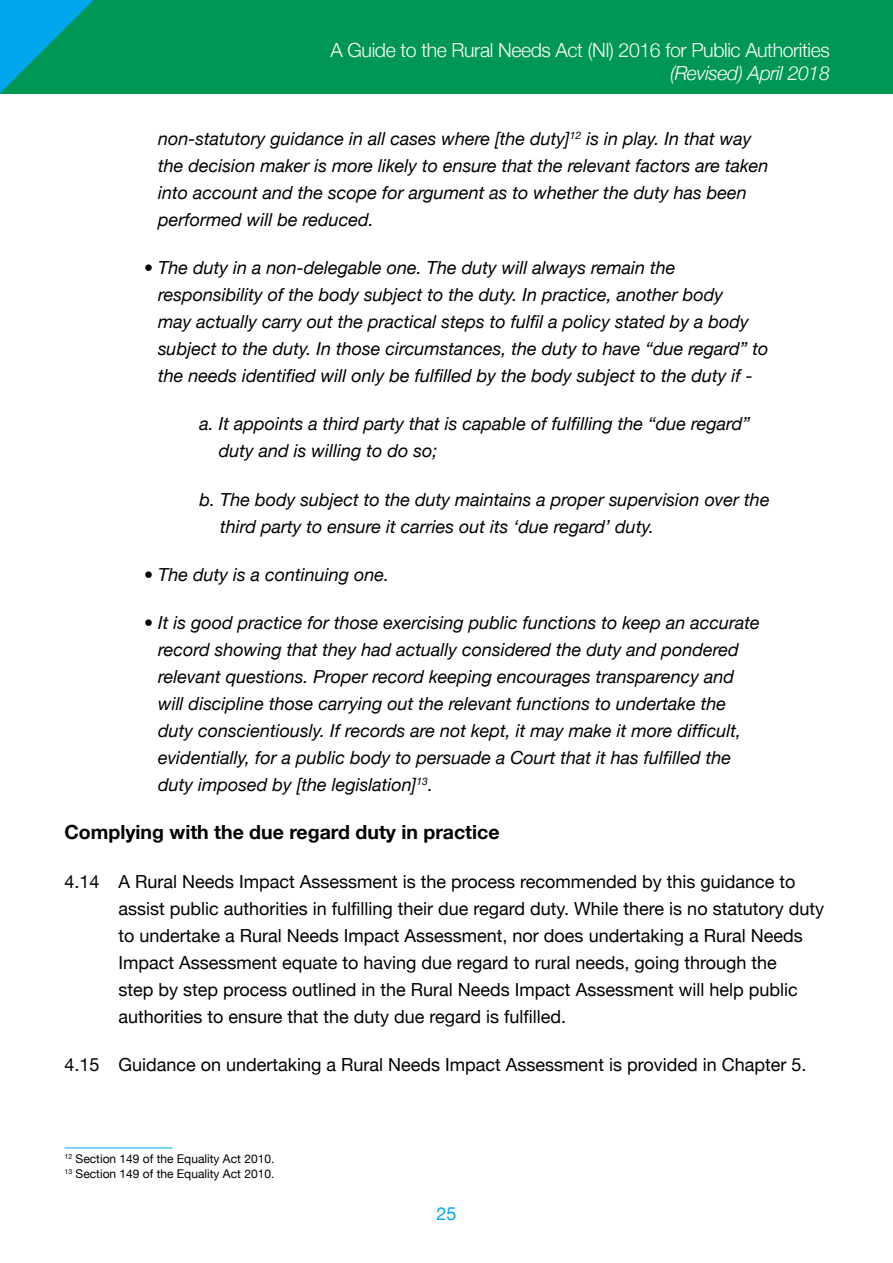
<style>
.page{position:relative;width:893px;height:1263px;background:#fff}
.page>*{position:absolute;margin:0;border:0;box-sizing:border-box;transform-origin:0 0}
.t1{font:300 19.5px "Helvetica Neue";letter-spacing:-.02em;color:#fff}
.Sub_Header{font:700 19.5px "Helvetica Neue";color:#000}
.t2{font:italic 300 19.5px "Helvetica Neue";letter-spacing:-.02em;color:#fff}
.Body_text{font:italic 18px/27px "Helvetica Neue";color:#000}
.Body_text-2{font:18px/27px "Helvetica Neue";color:#000}
.t3{font:18px "Helvetica Neue";color:#00a6eb}
.Footnotes{font:12px "Helvetica Neue";color:#000}
</style>
<div class="page">
<div style="left:0;top:0;width:893px;height:94px;background:#009754"></div>
<svg style="left:0;top:0;width:94px;height:93px"></svg>
<hr style="left:64px;top:1147px;width:108px;height:1px;background:#00a6eb">
<p class="t1" style="left:331px;top:39px;width:501px">A Guide to the Rural Needs Act (NI) 2016 for Public Authorities</p>
<p class="t2" style="left:670px;top:61px;width:161px">(Revised) April 2018</p>
<p class="Body_text" style="left:158px;top:125px;width:612px">non-statutory guidance in all cases where [the duty]<sup>12</sup> is in play. In that way the decision maker is more likely to ensure that the relevant factors are taken into account and the scope for argument as to whether the duty has been performed will be reduced.</p>
<p class="Body_text" style="left:158px;top:254px;width:612px;text-indent:-14px">• The duty in a non-delegable one. The duty will always remain the responsibility of the body subject to the duty. In practice, another body<br>may actually carry out the practical steps to fulfil a policy stated by a body subject to the duty. In those circumstances, the duty to have “due regard” to the needs identified will only be fulfilled by the body subject to the duty if -</p>
<p class="Body_text" style="left:219px;top:410px;width:533px;text-indent:-19px">a. It appoints a third party that is capable of fulfilling the “due regard” duty and is willing to do so;</p>
<p class="Body_text" style="left:220px;top:485px;width:551px;text-indent:-21px">b. The body subject to the duty maintains a proper supervision over the third party to ensure it carries out its ‘due regard’ duty.</p>
<p class="Body_text" style="left:144px;top:561px;width:247px">• The duty is a continuing one.</p>
<p class="Body_text" style="left:158px;top:609px;width:603px;text-indent:-14px">• It is good practice for those exercising public functions to keep an accurate record showing that they had actually considered the duty and pondered relevant questions. Proper record keeping encourages transparency and will discipline those carrying out the relevant functions to undertake the duty conscientiously. If records are not kept, it may make it more difficult, evidentially, for a public body to persuade a Court that it has fulfilled the duty imposed by [the legislation]<sup>13</sup>.</p>
<p class="Sub_Header" style="left:64px;top:820px;width:437px">Complying with the due regard duty in practice</p>
<p class="Body_text-2" style="left:118px;top:867px;width:707px;text-indent:-54px">4.14 A Rural Needs Impact Assessment is the process recommended by this guidance to assist public authorities in fulfilling their due regard duty. While there is no statutory duty to undertake a Rural Needs Impact Assessment, nor does undertaking a Rural Needs Impact Assessment equate to having due regard to rural needs, going through the<br>step by step process outlined in the Rural Needs Impact Assessment will help public authorities to ensure that the duty due regard is fulfilled.</p>
<p class="Body_text-2" style="left:64px;top:1051px;width:743px">4.15 Guidance on undertaking a Rural Needs Impact Assessment is provided in Chapter 5.</p>
<p class="Footnotes" style="left:64px;top:1151px;width:211px"><sup>12</sup> Section 149 of the Equality Act 2010.</p>
<p class="Footnotes" style="left:64px;top:1166px;width:211px"><sup>13</sup> Section 149 of the Equality Act 2010.</p>
<p class="t3" style="left:436px;top:1202px;width:22px">25</p>
</div>
